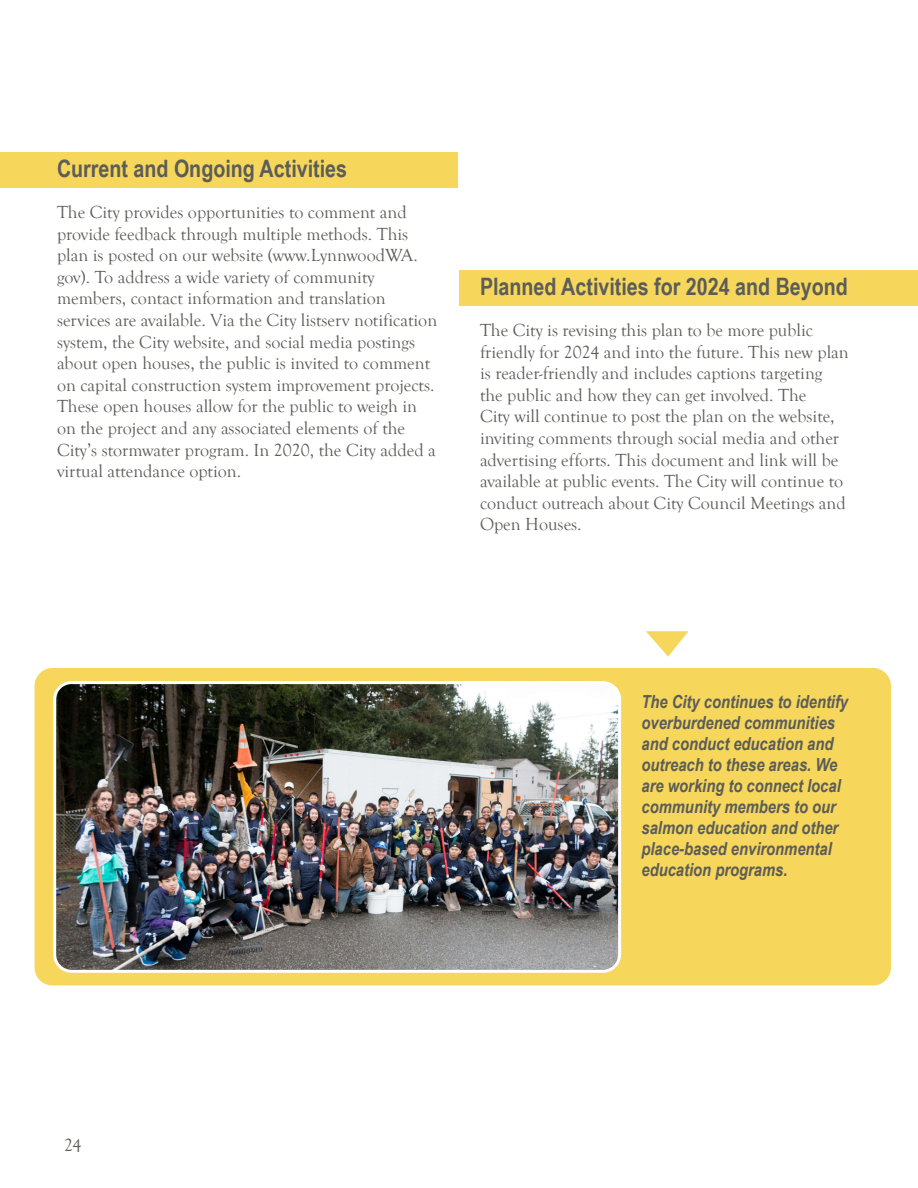
<style>
.page{position:relative;width:918px;height:1188px;background:#fff}
.page>*{position:absolute;margin:0;border:0;box-sizing:border-box;transform-origin:0 0}
.t1{font:700 24px "Arial Narrow";color:#5b5d59}
.BULLETS{font:18px/21.6px "Goudy Old Style T";color:#5b5d59}
.Body_paragraph{font:18px/21.6px "Goudy Old Style T";color:#5b5d59}
.t2{font:italic 700 18px/21px "Arial Narrow";color:#5b5d59}
</style>
<div class="page">
<div style="left:35px;top:668px;width:856px;height:318px;background:#f6d65b;border-radius:18px"></div>
<div style="left:459px;top:270px;width:459px;height:36px;background:#f6d65b"></div>
<div style="left:0;top:152px;width:458px;height:36px;background:#f6d65b"></div>
<img style="left:57px;top:685px;width:560px;height:284px">
<div style="left:53px;top:681px;width:568px;height:292px;border:3px solid #fff;border-radius:17px"></div>
<svg style="left:646px;top:631px;width:42px;height:26px"></svg>
<p class="t1" style="left:57px;top:150px;width:292px">Current and Ongoing Activities</p>
<p class="BULLETS" style="left:57px;top:202px;width:382px">The City provides opportunities to comment and provide feedback through multiple methods. This plan is posted on our website (www.LynnwoodWA. gov). To address a wide variety of community members, contact information and translation services are available. Via the City listserv notification system, the City website, and social media postings about open houses, the public is invited to comment on capital construction system improvement projects.<br>These open houses allow for the public to weigh in on the project and any associated elements of the City’s stormwater program. In 2020, the City added a virtual attendance option.</p>
<p class="t1" style="left:480px;top:269px;width:369px">Planned Activities for 2024 and Beyond</p>
<p class="Body_paragraph" style="left:480px;top:320px;width:370px">The City is revising this plan to be more public friendly for 2024 and into the future. This new plan is reader-friendly and includes captions targeting the public and how they can get involved. The<br>City will continue to post the plan on the website, inviting comments through social media and other advertising efforts. This document and link will be available at public events. The City will continue to conduct outreach about City Council Meetings and Open Houses.</p>
<p class="t2" style="left:642px;top:690px;width:208px">The City continues to identify overburdened communities and conduct education and outreach to these areas. We are working to connect local community members to our salmon education and other place-based environmental education programs.</p>
<p class="BULLETS" style="left:64px;top:1135px;width:19px">24</p>
</div>
